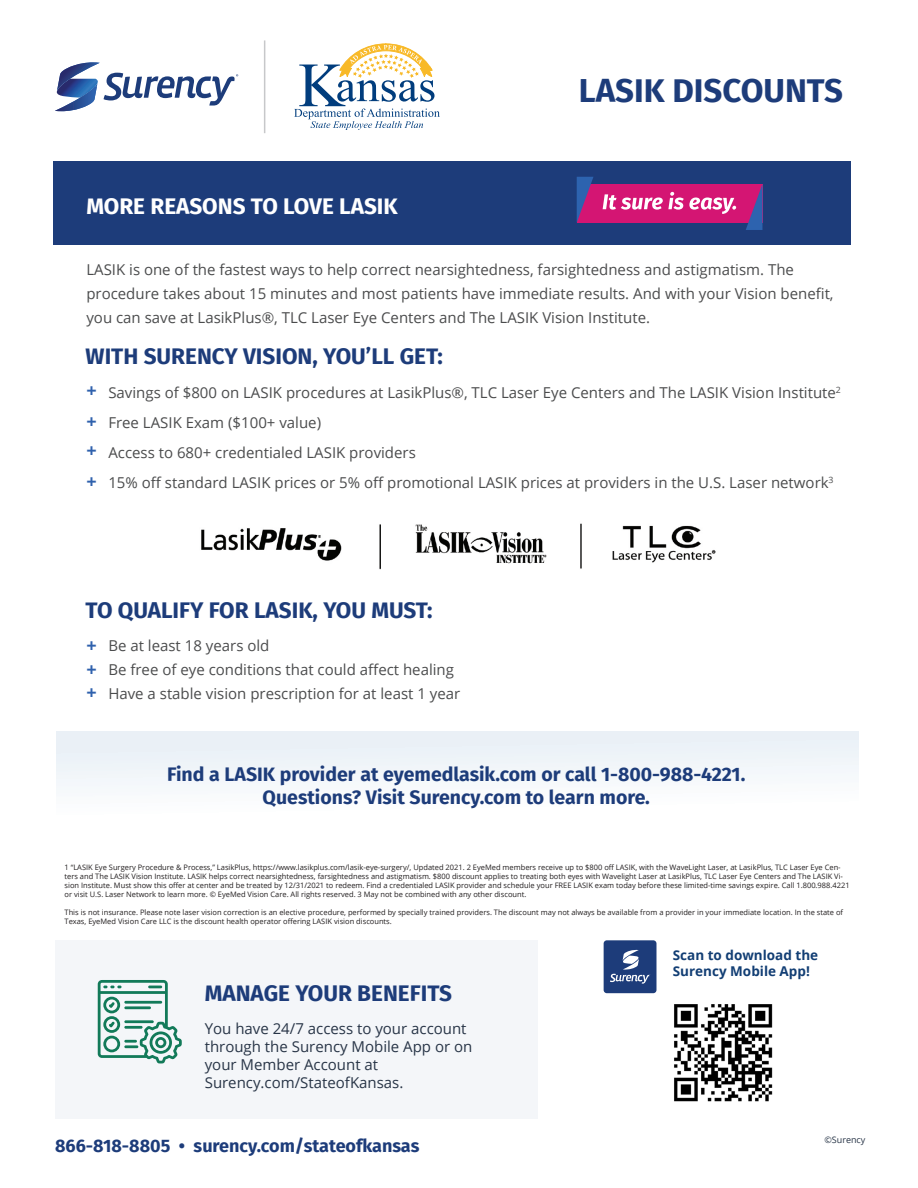
<style>
.page{position:relative;width:918px;height:1188px;background:#fff}
.page>*{position:absolute;margin:0;border:0;box-sizing:border-box;transform-origin:0 0}
.t1{font:700 33px "Fira Sans";color:#1d3c7a}
.t2{font:700 22.5px "Fira Sans";color:#1d3c7a}
.t3{font:700 22.5px "Fira Sans";color:#fff}
.t4{font:700 19.5px/23.4px "Fira Sans";color:#1d3c7a;text-align:center}
.t5{font:700 18px "Fira Sans";color:#1d3c7a}
.t6{font:700 18px "Open Sans";color:#2f61ad}
.t7{font:15px/24px "Open Sans";color:#4b4c4d}
.t8{font:15px/18px "Open Sans";color:#283547}
.t9{font:700 13.5px/16.2px "Open Sans";color:#123e74}
.t10{font:9px "Open Sans";color:#283547}
.t11{font:7.5px/9px "Open Sans";color:#231f20}
</style>
<div class="page">
<div style="left:55px;top:940px;width:483px;height:178px;background:#f4f6f9"></div>
<div style="left:53px;top:162px;width:798px;height:83px;background:#1d3c7a"></div>
<div style="left:56px;top:732px;width:802px;height:126px;background:linear-gradient(to right,#f6f9fb,#f8fbfc)"></div>
<img style="left:674px;top:1004px;width:99px;height:98px">
<div style="left:604px;top:940px;width:52px;height:53px;background:#1d3c7a;border-radius:3px"></div>
<svg style="left:610px;top:949px;width:41px;height:35px"></svg>
<svg style="left:98px;top:980px;width:84px;height:84px"></svg>
<img style="left:201px;top:523px;width:515px;height:47px">
<div style="left:577px;top:184px;width:185px;height:39px;background:#d41573"></div>
<svg style="left:746px;top:185px;width:16px;height:45px"></svg>
<svg style="left:577px;top:177px;width:16px;height:45px"></svg>
<svg style="left:603px;top:192px;width:133px;height:22px"></svg>
<hr style="left:264px;top:40px;width:1px;height:93px;background:#c7c8ca">
<svg style="left:55px;top:62px;width:183px;height:50px"></svg>
<svg style="left:294px;top:43px;width:146px;height:87px"></svg>
<p class="t3" style="left:86px;top:187px;width:313px">MORE REASONS TO LOVE LASIK</p>
<p class="t1" style="left:579px;top:63px;width:266px">LASIK DISCOUNTS</p>
<p class="t7" style="left:86px;top:257px;width:749px">LASIK is one of the fastest ways to help correct nearsightedness, farsightedness and astigmatism. The procedure takes about 15 minutes and most patients have immediate results. And with your Vision benefit, you can save at LasikPlus®, TLC Laser Eye Centers and The LASIK Vision Institute.</p>
<p class="t2" style="left:86px;top:338px;width:359px">WITH SURENCY VISION, YOU’LL GET:</p>
<p class="t7" style="left:108px;top:380px;width:734px">Savings of $800 on LASIK procedures at LasikPlus®, TLC Laser Eye Centers and The LASIK Vision Institute<sup>2</sup></p>
<p class="t7" style="left:108px;top:410px;width:214px">Free LASIK Exam ($100+ value)</p>
<p class="t7" style="left:108px;top:440px;width:309px">Access to 680+ credentialed LASIK providers</p>
<p class="t7" style="left:108px;top:470px;width:727px">15% off standard LASIK prices or 5% off promotional LASIK prices at providers in the U.S. Laser network<sup>3</sup></p>
<p class="t6" style="left:87px;top:378px;width:12px">+</p>
<p class="t6" style="left:87px;top:409px;width:12px">+</p>
<p class="t6" style="left:87px;top:438px;width:12px">+</p>
<p class="t6" style="left:87px;top:469px;width:12px">+</p>
<p class="t2" style="left:86px;top:591px;width:348px">TO QUALIFY FOR LASIK, YOU MUST:</p>
<p class="t7" style="left:108px;top:633px;width:163px">Be at least 18 years old</p>
<p class="t7" style="left:108px;top:657px;width:347px">Be free of eye conditions that could affect healing</p>
<p class="t7" style="left:108px;top:681px;width:353px">Have a stable vision prescription for at least 1 year</p>
<p class="t6" style="left:87px;top:633px;width:12px">+</p>
<p class="t6" style="left:87px;top:656px;width:12px">+</p>
<p class="t6" style="left:87px;top:680px;width:12px">+</p>
<p class="t4" style="left:167px;top:761px;width:580px">Find a LASIK provider at eyemedlasik.com or call 1-800-988-4221.<br>Questions? Visit Surency.com to learn more.</p>
<p class="t11" style="left:65px;top:863px;width:787px">1 “LASIK Eye Surgery Procedure &amp; Process,” LasikPlus, https://www.lasikplus.com/lasik-eye-surgery/, Updated 2021. 2 EyeMed members receive up to $800 off LASIK, with the WaveLight Laser, at LasikPlus, TLC Laser Eye Cen&shy;ters and The LASIK Vision Institute. LASIK helps correct nearsightedness, farsightedness and astigmatism. $800 discount applies to treating both eyes with Wavelight Laser at LasikPlus, TLC Laser Eye Centers and The LASIK Vi&shy;sion Institute. Must show this offer at center and be treated by 12/31/2021 to redeem. Find a credentialed LASIK provider and schedule your FREE LASIK exam today before these limited-time savings expire. Call 1.800.988.4221 or visit U.S. Laser Network to learn more. © EyeMed Vision Care. All rights reserved. 3 May not be combined with any other discount.</p>
<p class="t11" style="left:65px;top:908px;width:780px">This is not insurance. Please note laser vision correction is an elective procedure, performed by specially trained providers. The discount may not always be available from a provider in your immediate location. In the state of<br>Texas, EyeMed Vision Care LLC is the discount health operator offering LASIK vision discounts.</p>
<p class="t2" style="left:205px;top:974px;width:249px">MANAGE YOUR BENEFITS</p>
<p class="t8" style="left:205px;top:1019px;width:269px">You have 24/7 access to your account through the Surency Mobile App or on your Member Account at<br>Surency.com/StateofKansas.</p>
<p class="t5" style="left:55px;top:1130px;width:366px">866-818-8805 • surency.com/stateofkansas</p>
<p class="t9" style="left:673px;top:947px;width:147px">Scan to download the<br>Surency Mobile App!</p>
<p class="t10" style="left:824px;top:1133px;width:43px">©Surency</p>
</div>
